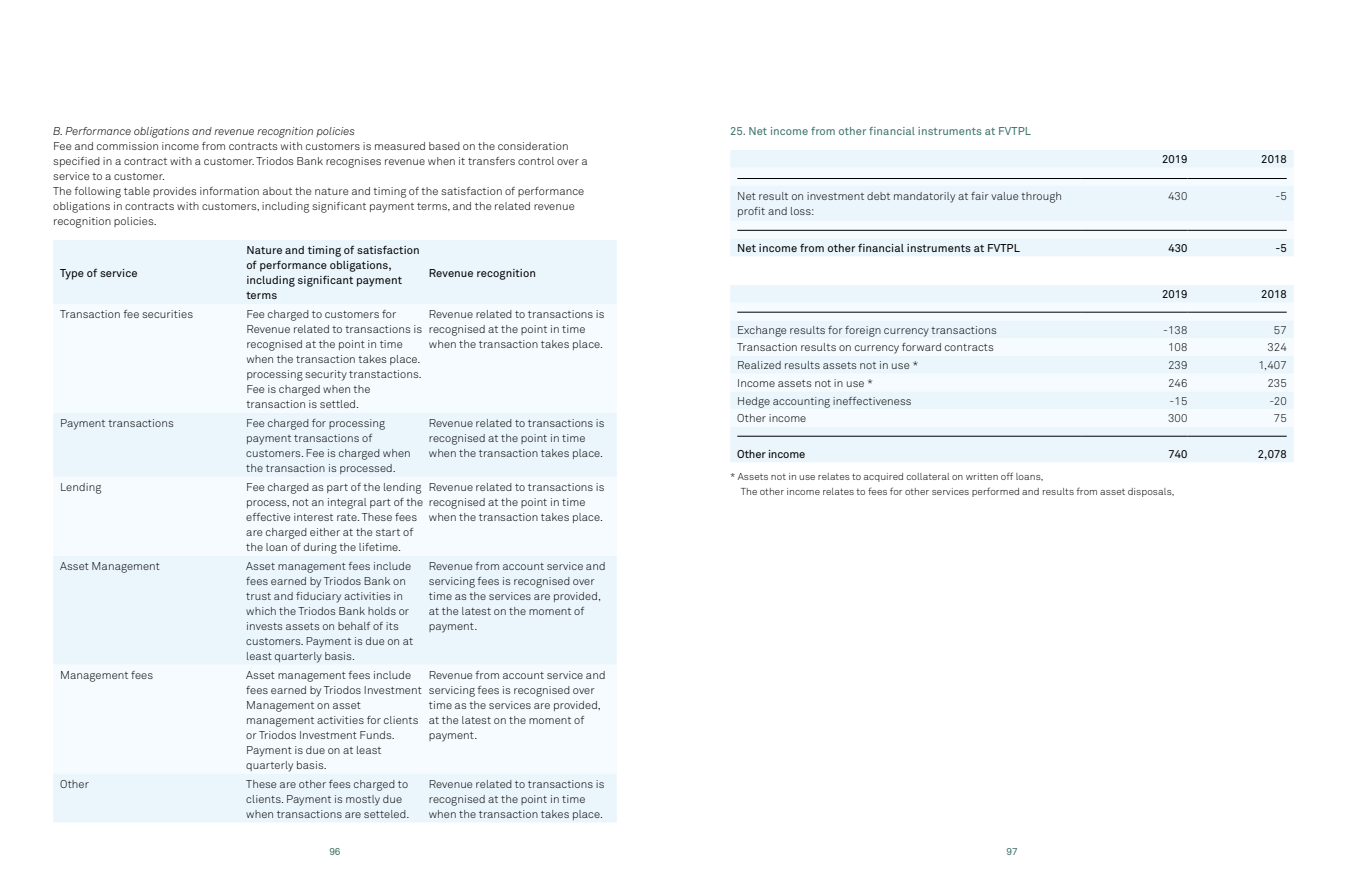
<style>
.page{position:relative;width:1347px;height:886px;background:#fff}
.page>*{position:absolute;margin:0;border:0;box-sizing:border-box;transform-origin:0 0}
.t1{font:11.25px/15px "Akkurat Light Pro";letter-spacing:.005em;color:#000}
.t2{font:11.25px/15px "Akkurat Pro";letter-spacing:.005em;color:#000}
.t3{font:italic 11.25px "Akkurat Light Pro";letter-spacing:.005em;color:#000}
.t4{font:11.25px "Akkurat Pro";letter-spacing:.005em;color:#3a7167}
.t5{font:11.25px "Akkurat Pro";letter-spacing:-.015em;color:#000}
.t6{font:10px/15px "Akkurat Light Pro";letter-spacing:.005em;color:#000}
.t7{font:10px "Akkurat Pro";color:#3a7167}
</style>
<div class="page">
<div style="left:53px;top:240px;width:564px;height:582px;background:#ebf6fc"></div>
<svg style="left:53px;top:304px;width:564px;height:469px;fill:#f5fbfe"></svg>
<div style="left:730px;top:150px;width:563px;height:106px;background:#ebf6fc"></div>
<svg style="left:730px;top:168px;width:563px;height:71px"></svg>
<hr style="left:737px;top:178px;width:344px;height:1px;background:#000">
<hr style="left:1081px;top:178px;width:106px;height:1px;background:#000">
<hr style="left:1187px;top:178px;width:99px;height:1px;background:#000">
<hr style="left:737px;top:230px;width:344px;height:1px;background:#000">
<hr style="left:1081px;top:230px;width:106px;height:1px;background:#000">
<hr style="left:1187px;top:230px;width:99px;height:1px;background:#000">
<div style="left:730px;top:285px;width:563px;height:177px;background:#ebf6fc"></div>
<svg style="left:730px;top:303px;width:563px;height:124px;fill:#f5fbfe"></svg>
<hr style="left:737px;top:312px;width:344px;height:1px;background:#000">
<hr style="left:1081px;top:312px;width:106px;height:1px;background:#000">
<hr style="left:1187px;top:312px;width:99px;height:1px;background:#000">
<hr style="left:737px;top:436px;width:344px;height:1px;background:#000">
<hr style="left:1081px;top:436px;width:106px;height:1px;background:#000">
<hr style="left:1187px;top:436px;width:99px;height:1px;background:#000">
<p class="t3" style="left:53px;top:124px;width:303px">B. Performance obligations and revenue recognition policies</p>
<p class="t1" style="left:53px;top:139px;width:536px">Fee and commission income from contracts with customers is measured based on the consideration specified in a contract with a customer. Triodos Bank recognises revenue when it transfers control over a service to a customer.<br>The following table provides information about the nature and timing of the satisfaction of performance obligations in contracts with customers, including significant payment terms, and the related revenue recognition policies.</p>
<p class="t2" style="left:60px;top:266px;width:79px">Type of service</p>
<p class="t2" style="left:246px;top:243px;width:175px">Nature and timing of satisfaction of performance obligations, including significant payment terms</p>
<p class="t2" style="left:429px;top:266px;width:109px">Revenue recognition</p>
<p class="t1" style="left:60px;top:307px;width:134px">Transaction fee securities</p>
<p class="t1" style="left:246px;top:307px;width:177px">Fee charged to customers for<br>Revenue related to transactions is recognised at the point in time when the transaction takes place. processing security transtactions.<br>Fee is charged when the transaction is settled.</p>
<p class="t1" style="left:429px;top:307px;width:177px">Revenue related to transactions is recognised at the point in time when the transaction takes place.</p>
<p class="t1" style="left:60px;top:416px;width:115px">Payment transactions</p>
<p class="t1" style="left:246px;top:416px;width:166px">Fee charged for processing payment transactions of customers. Fee is charged when the transaction is processed.</p>
<p class="t1" style="left:429px;top:416px;width:177px">Revenue related to transactions is recognised at the point in time when the transaction takes place.</p>
<p class="t1" style="left:60px;top:480px;width:43px">Lending</p>
<p class="t1" style="left:246px;top:480px;width:178px">Fee charged as part of the lending process, not an integral part of the effective interest rate. These fees are charged either at the start of the loan of during the lifetime.</p>
<p class="t1" style="left:429px;top:480px;width:177px">Revenue related to transactions is recognised at the point in time when the transaction takes place.</p>
<p class="t1" style="left:60px;top:558px;width:101px">Asset Management</p>
<p class="t1" style="left:246px;top:558px;width:168px">Asset management fees include fees earned by Triodos Bank on trust and fiduciary activities in which the Triodos Bank holds or invests assets on behalf of its customers. Payment is due on at least quarterly basis.</p>
<p class="t1" style="left:429px;top:558px;width:178px">Revenue from account service and servicing fees is recognised over time as the services are provided, at the latest on the moment of payment.</p>
<p class="t1" style="left:60px;top:667px;width:94px">Management fees</p>
<p class="t1" style="left:246px;top:667px;width:177px">Asset management fees include fees earned by Triodos Investment<br>Management on asset management activities for clients or Triodos Investment Funds.<br>Payment is due on at least quarterly basis.</p>
<p class="t1" style="left:429px;top:667px;width:178px">Revenue from account service and servicing fees is recognised over time as the services are provided, at the latest on the moment of payment.</p>
<p class="t1" style="left:60px;top:776px;width:30px">Other</p>
<p class="t1" style="left:246px;top:776px;width:165px">These are other fees charged to clients. Payment is mostly due when transactions are setteled.</p>
<p class="t1" style="left:429px;top:776px;width:177px">Revenue related to transactions is recognised at the point in time when the transaction takes place.</p>
<p class="t4" style="left:730px;top:124px;width:302px">25. Net income from other financial instruments at FVTPL</p>
<p class="t2" style="left:1162px;top:152px;width:27px">2019</p>
<p class="t2" style="left:1261px;top:152px;width:27px">2018</p>
<p class="t1" style="left:737px;top:189px;width:326px">Net result on investment debt mandatorily at fair value through profit and loss:</p>
<p class="t1" style="left:1168px;top:189px;width:21px">430</p>
<p class="t1" style="left:1275px;top:189px;width:13px">-5</p>
<p class="t2" style="left:737px;top:241px;width:284px">Net income from other financial instruments at FVTPL</p>
<p class="t2" style="left:1168px;top:241px;width:21px">430</p>
<p class="t2" style="left:1275px;top:241px;width:13px">-5</p>
<p class="t2" style="left:1162px;top:287px;width:27px">2019</p>
<p class="t2" style="left:1261px;top:287px;width:27px">2018</p>
<p class="t1" style="left:737px;top:322px;width:261px">Exchange results for foreign currency transactions</p>
<p class="t1" style="left:1163px;top:322px;width:26px">-138</p>
<p class="t1" style="left:1273px;top:322px;width:14px">57</p>
<p class="t1" style="left:737px;top:340px;width:258px">Transaction results on currency forward contracts</p>
<p class="t1" style="left:1168px;top:340px;width:21px">108</p>
<p class="t1" style="left:1267px;top:340px;width:21px">324</p>
<p class="t1" style="left:737px;top:358px;width:183px">Realized results assets not in use *</p>
<p class="t1" style="left:1168px;top:358px;width:21px">239</p>
<p class="t1" style="left:1258px;top:358px;width:30px">1,407</p>
<p class="t1" style="left:737px;top:376px;width:137px">Income assets not in use *</p>
<p class="t1" style="left:1168px;top:376px;width:21px">246</p>
<p class="t1" style="left:1267px;top:376px;width:21px">235</p>
<p class="t1" style="left:737px;top:393px;width:176px">Hedge accounting ineffectiveness</p>
<p class="t1" style="left:1169px;top:393px;width:19px">-15</p>
<p class="t1" style="left:1269px;top:393px;width:19px">-20</p>
<p class="t1" style="left:737px;top:411px;width:71px">Other income</p>
<p class="t1" style="left:1168px;top:411px;width:21px">300</p>
<p class="t1" style="left:1273px;top:411px;width:14px">75</p>
<p class="t5" style="left:737px;top:447px;width:69px">Other income</p>
<p class="t2" style="left:1168px;top:447px;width:21px">740</p>
<p class="t2" style="left:1257px;top:447px;width:30px">2,078</p>
<p class="t6" style="left:741px;top:469px;width:435px;text-indent:-11px">* Assets not in use relates to acquired collateral on written off loans,<br>The other income relates to fees for other services performed and results from asset disposals,</p>
<p class="t7" style="left:329px;top:845px;width:13px">96</p>
<p class="t7" style="left:1006px;top:845px;width:13px">97</p>
</div>
